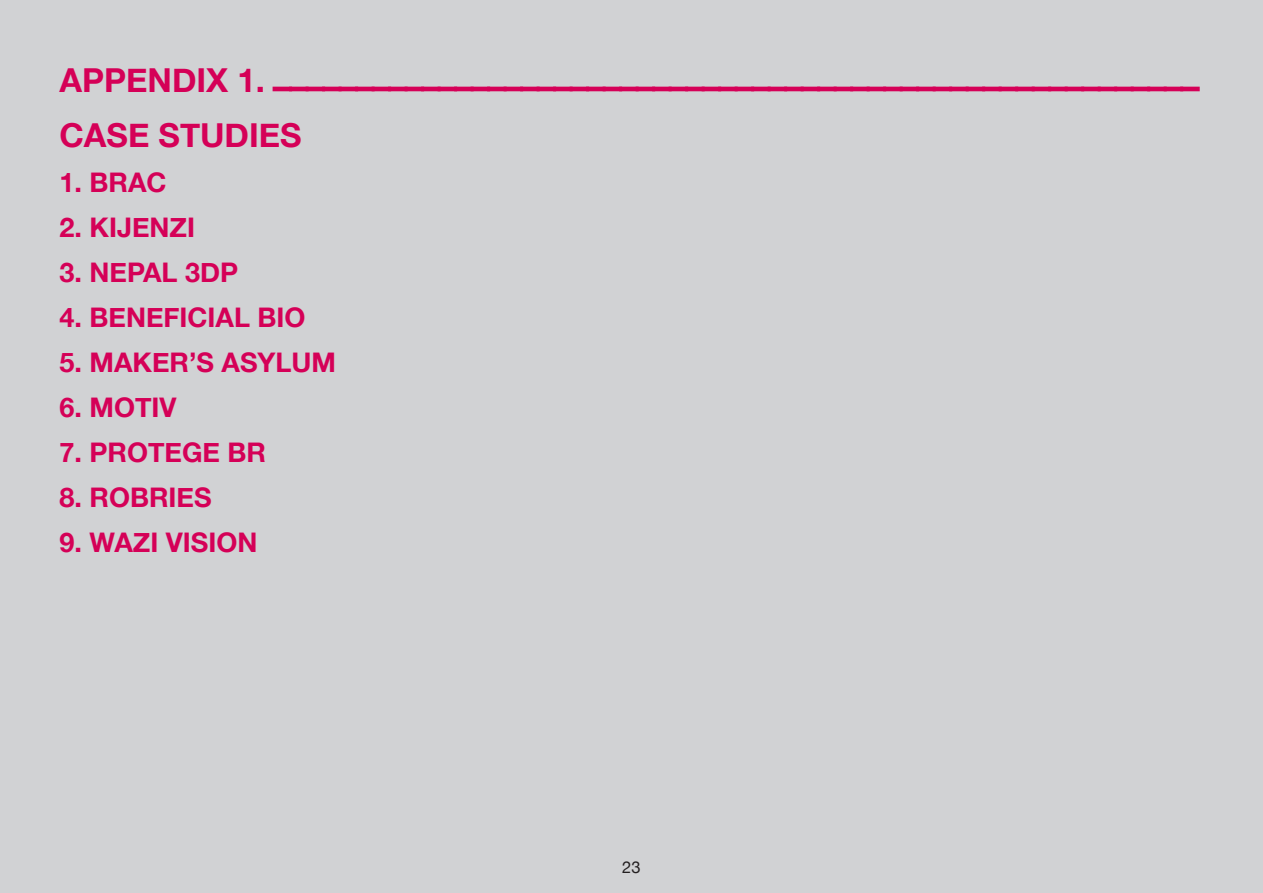
<style>
.page{position:relative;width:1263px;height:893px;background:#d1d2d4}
.page>*{position:absolute;margin:0;border:0;box-sizing:border-box;transform-origin:0 0}
.t1{font:700 33px "Helvetica Neue";color:#d50057}
.t2{font:700 27px "Helvetica Neue";color:#d50057}
.t3{font:16.5px "Helvetica Neue";color:#231f20}
</style>
<div class="page">
<p class="t1" style="left:60px;top:48px;width:1140px">APPENDIX 1. ________________________________________________________</p>
<p class="t1" style="left:60px;top:110px;width:244px">CASE STUDIES</p>
<p class="t2" style="left:60px;top:161px;width:109px">1. BRAC</p>
<p class="t2" style="left:60px;top:206px;width:137px">2. KIJENZI</p>
<p class="t2" style="left:60px;top:251px;width:180px">3. NEPAL 3DP</p>
<p class="t2" style="left:60px;top:296px;width:247px">4. BENEFICIAL BIO</p>
<p class="t2" style="left:60px;top:341px;width:278px">5. MAKER’S ASYLUM</p>
<p class="t2" style="left:60px;top:386px;width:118px">6. MOTIV</p>
<p class="t2" style="left:60px;top:431px;width:208px">7. PROTEGE BR</p>
<p class="t2" style="left:60px;top:476px;width:154px">8. ROBRIES</p>
<p class="t2" style="left:60px;top:521px;width:199px">9. WAZI VISION</p>
<p class="t3" style="left:622px;top:855px;width:20px">23</p>
</div>
